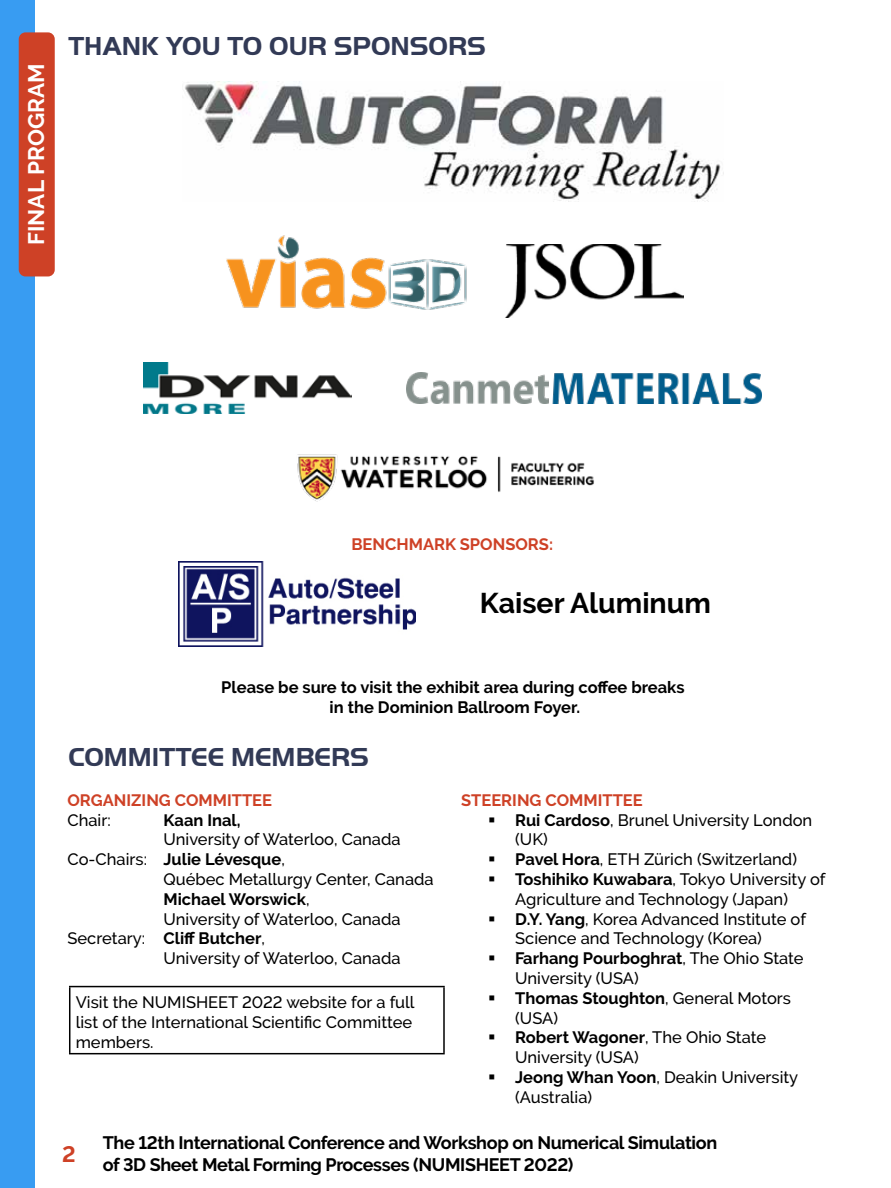
<style>
.page{position:relative;width:891px;height:1188px;background:#fff}
.page>*{position:absolute;margin:0;border:0;box-sizing:border-box;transform-origin:0 0}
.t1{font:700 28.5px "Raleway";color:#000}
.t2{font:700 27px "Handel Got D";color:#323a56}
.t3{font:700 22.5px "Raleway";color:#fff}
.t4{font:700 22.35px "Raleway";color:#ce4126}
.t5{font:700 18px/21.6px "Raleway";letter-spacing:-.02em;color:#000}
.t6{font:500 16.5px/19.8px "Raleway";color:#000}
.t7{font:700 16.5px/19.8px "Raleway";color:#000;text-align:center}
.t8{font:700 16.5px "Raleway";color:#ce4126}
.s1{font-weight:500}
.s2{font-weight:700}
</style>
<div class="page">
<div style="left:0;top:0;width:35px;height:1188px;background:#389cf2"></div>
<div style="left:19px;top:32px;width:36px;height:244px;background:#ce4126;border-radius:7px"></div>
<img style="left:185px;top:81px;width:539px;height:121px">
<img style="left:505px;top:245px;width:179px;height:72px">
<img style="left:226px;top:235px;width:241px;height:75px">
<img style="left:407px;top:372px;width:355px;height:31px">
<img style="left:144px;top:363px;width:207px;height:50px">
<img style="left:297px;top:454px;width:297px;height:48px">
<hr style="left:69px;top:986px;width:376px;height:1px;background:#000">
<hr style="left:69px;top:987px;width:1px;height:66px;background:#000">
<hr style="left:443px;top:987px;width:2px;height:66px;background:#000">
<hr style="left:69px;top:1053px;width:376px;height:1px;background:#000">
<img style="left:179px;top:561px;width:237px;height:85px">
<h3 class="t3" style="left:24px;top:245px;width:183px;rotate:-90deg">FINAL PROGRAM</h3>
<h2 class="t2" style="left:69px;top:30px;width:419px">THANK YOU TO OUR SPONSORS</h2>
<p class="t8" style="left:351px;top:534px;width:203px">BENCHMARK SPONSORS:</p>
<h1 class="t1" style="left:480px;top:586px;width:233px">Kaiser Aluminum</h1>
<p class="t7" style="left:221px;top:677px;width:465px">Please be sure to visit the exhibit area during coffee breaks in the Dominion Ballroom Foyer.</p>
<h2 class="t2" style="left:69px;top:742px;width:302px">COMMITTEE MEMBERS</h2>
<p class="t8" style="left:68px;top:791px;width:206px">ORGANIZING COMMITTEE</p>
<p class="t6" style="left:68px;top:810px;width:45px">Chair:</p>
<p class="t7" style="left:163px;top:810px;width:79px">Kaan Inal,</p>
<p class="t6" style="left:163px;top:830px;width:239px">University of Waterloo, Canada</p>
<p class="t7" style="left:68px;top:850px;width:219px"><span class="s1">Co-Chairs:</span> Julie Lévesque<span class="s1">,</span></p>
<p class="t6" style="left:163px;top:869px;width:272px">Québec Metallurgy Center, Canada</p>
<p class="t7" style="left:163px;top:889px;width:148px">Michael Worswick<span class="s1">,</span></p>
<p class="t6" style="left:163px;top:909px;width:239px">University of Waterloo, Canada</p>
<p class="t7" style="left:68px;top:929px;width:199px"><span class="s1">Secretary:</span> Cliff Butcher<span class="s1">,</span></p>
<p class="t6" style="left:163px;top:949px;width:239px">University of Waterloo, Canada</p>
<p class="t6" style="left:76px;top:992px;width:340px">Visit the NUMISHEET 2022 website for a full list of the International Scientific Committee members.</p>
<p class="t8" style="left:461px;top:791px;width:183px">STEERING COMMITTEE</p>
<p class="t6" style="left:515px;top:810px;width:299px;text-indent:-27px">▪ <span class="s2">Rui Cardoso</span>, Brunel University London (UK)</p>
<p class="t6" style="left:488px;top:850px;width:310px">▪ <span class="s2">Pavel Hora</span>, ETH Zürich (Switzerland)</p>
<p class="t6" style="left:515px;top:869px;width:312px;text-indent:-27px">▪ <span class="s2">Toshihiko Kuwabara</span>, Tokyo University of<br>Agriculture and Technology (Japan)</p>
<p class="t6" style="left:515px;top:909px;width:292px;text-indent:-27px">▪ <span class="s2">D.Y. Yang</span>, Korea Advanced Institute of<br>Science and Technology (Korea)</p>
<p class="t6" style="left:515px;top:949px;width:290px;text-indent:-27px">▪ <span class="s2">Farhang Pourboghrat</span>, The Ohio State<br>University (USA)</p>
<p class="t6" style="left:515px;top:988px;width:277px;text-indent:-27px">▪ <span class="s2">Thomas Stoughton</span>, General Motors (USA)</p>
<p class="t6" style="left:515px;top:1028px;width:252px;text-indent:-27px">▪ <span class="s2">Robert Wagoner</span>, The Ohio State<br>University (USA)</p>
<p class="t6" style="left:515px;top:1067px;width:285px;text-indent:-27px">▪ <span class="s2">Jeong Whan Yoon</span>, Deakin University (Australia)</p>
<h3 class="t4" style="left:62px;top:1141px;width:15px">2</h3>
<p class="t5" style="left:103px;top:1132px;width:616px">The 12th International Conference and Workshop on Numerical Simulation of 3D Sheet Metal Forming Processes (NUMISHEET 2022)</p>
</div>
